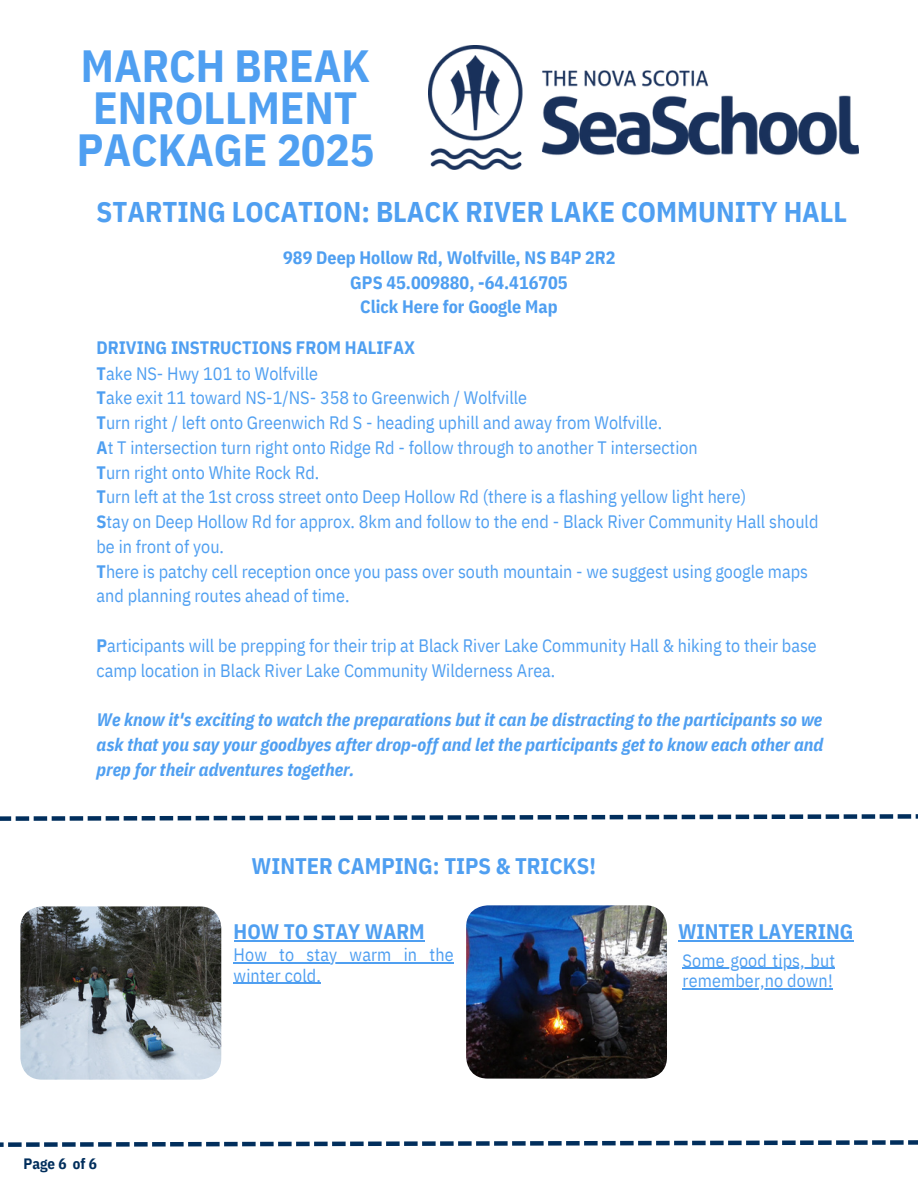
<style>
.page{position:relative;width:918px;height:1188px;background:#fff}
.page>*{position:absolute;margin:0;border:0;box-sizing:border-box;transform-origin:0 0}
.t1{font:700 45px/41.7px "IBM Plex Sans Cond";color:#4f9ff1;text-align:center}
.t2{font:700 28.5px "IBM Plex Sans Cond";color:#4f9ff1}
.t3{font:700 22.5px "IBM Plex Sans Cond";color:#4f9ff1}
.t4{font:700 21px "IBM Plex Sans Cond";color:#4f9ff1}
.t5{font:18px/24.8px "IBM Plex Sans Cond";color:#4f9ff1}
.t6{font:italic 700 18px/24.8px "IBM Plex Sans Cond";color:#4f9ff1;text-align:justify}
.t7{font:700 18px "IBM Plex Sans Cond";color:#4f9ff1}
.t8{font:700 15px "IBM Plex Sans Cond";color:#012e5c}
.s1{font-weight:700}
</style>
<div class="page">
<img style="left:429px;top:46px;width:429px;height:124px">
<svg style="left:0;top:1140px;width:918px;height:7px"></svg>
<svg style="left:0;top:814px;width:918px;height:7px"></svg>
<img style="left:20px;top:906px;width:201px;height:174px;border-radius:22px">
<hr style="left:234px;top:940px;width:191px;height:2px;background:#4f9ff1">
<hr style="left:234px;top:962px;width:220px;height:2px;background:#4f9ff1">
<hr style="left:234px;top:983px;width:87px;height:1px;background:#4f9ff1">
<img style="left:466px;top:905px;width:201px;height:174px;border-radius:22px">
<hr style="left:678px;top:940px;width:175px;height:1px;background:#4f9ff1">
<hr style="left:683px;top:968px;width:152px;height:1px;background:#4f9ff1">
<hr style="left:683px;top:988px;width:150px;height:1px;background:#4f9ff1">
<h1 class="t1" style="left:77px;top:45px;width:299px">MARCH BREAK<br>ENROLLMENT<br>PACKAGE 2025</h1>
<p class="t2" style="left:97px;top:193px;width:752px">STARTING LOCATION: BLACK RIVER LAKE COMMUNITY HALL</p>
<h5 class="t7" style="left:283px;top:245px;width:334px">989 Deep Hollow Rd, Wolfville, NS B4P 2R2</h5>
<h5 class="t7" style="left:350px;top:270px;width:219px">GPS 45.009880, -64.416705</h5>
<h5 class="t7" style="left:360px;top:295px;width:199px">Click Here for Google Map</h5>
<h4 class="t7" style="left:97px;top:335px;width:320px">DRIVING INSTRUCTIONS FROM HALIFAX</h4>
<h6 class="t5" style="left:97px;top:360px;width:723px"><span class="s1">T</span>ake NS- Hwy 101 to Wolfville<br><span class="s1">T</span>ake exit 11 toward NS-1/NS- 358 to Greenwich / Wolfville<br><span class="s1">T</span>urn right / left onto Greenwich Rd S - heading uphill and away from Wolfville.<br><span class="s1">A</span>t T intersection turn right onto Ridge Rd - follow through to another T intersection<br><span class="s1">T</span>urn right onto White Rock Rd.<br><span class="s1">T</span>urn left at the 1st cross street onto Deep Hollow Rd (there is a flashing yellow light here)<br><span class="s1">S</span>tay on Deep Hollow Rd for approx. 8km and follow to the end - Black River Community Hall should be in front of you.<br><span class="s1">T</span>here is patchy cell reception once you pass over south mountain - we suggest using google maps and planning routes ahead of time.</h6>
<h6 class="t5" style="left:97px;top:633px;width:722px"><span class="s1">P</span>articipants will be prepping for their trip at Black River Lake Community Hall &amp; hiking to their base camp location in Black River Lake Community Wilderness Area.</h6>
<h5 class="t6" style="left:97px;top:707px;width:728px">We know it's exciting to watch the preparations but it can be distracting to the participants so we ask that you say your goodbyes after drop-off and let the participants get to know each other and prep for their adventures together.</h5>
<h2 class="t8" style="left:24px;top:1154px;width:75px">Page 6 of 6</h2>
<p class="t3" style="left:252px;top:851px;width:346px">WINTER CAMPING: TIPS &amp; TRICKS!</p>
<p class="t4" style="left:234px;top:918px;width:192px">HOW TO STAY WARM</p>
<h3 class="t5" style="left:234px;top:944px;width:221px;line-height:20.2px">How to stay warm in the winter cold.</h3>
<p class="t4" style="left:678px;top:918px;width:177px">WINTER LAYERING</p>
<h3 class="t5" style="left:683px;top:947px;width:154px">Some good tips, but</h3>
<h6 class="t5" style="left:683px;top:968px;width:151px">remember,no down!</h6>
</div>
